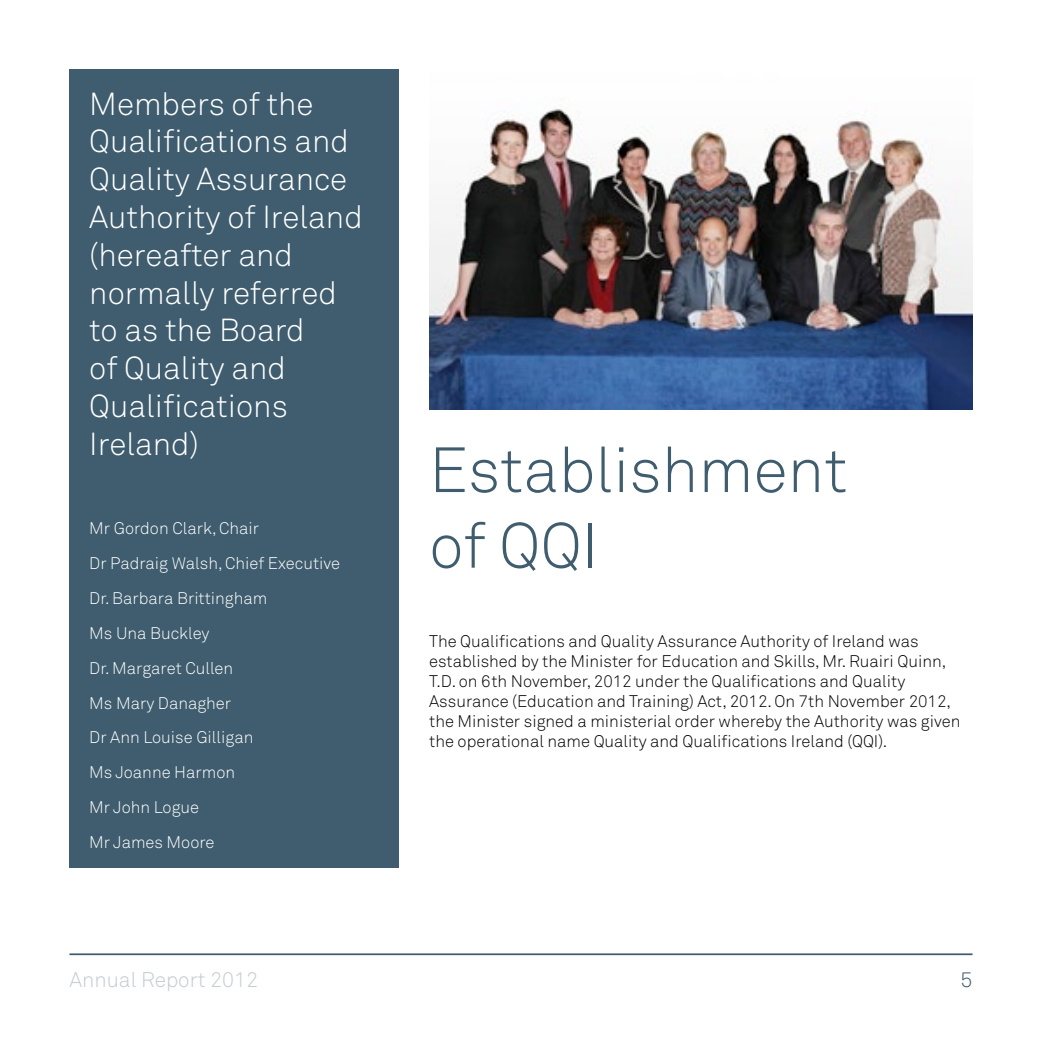
<style>
.page{position:relative;width:1042px;height:1042px;background:#fff}
.page>*{position:absolute;margin:0;border:0;box-sizing:border-box;transform-origin:0 0}
.titles{font:300 63px/75.6px "Akkurat";color:#3f5d6e}
.titles-2{font:300 31.5px/37.8px "Akkurat";color:#fff}
.t1{font:300 21px "Akkurat";color:#c4cbd1}
.t2{font:300 21px "Akkurat";color:#3f5d6e}
.body{font:300 16.62px/19.9px "Akkurat";color:#000}
.body-2{font:300 16.62px "Akkurat";color:#fff}
</style>
<div class="page">
<hr style="left:69px;top:953px;width:903px;height:2px;background:#3f5d6e">
<img style="left:429px;top:109px;width:543px;height:300px">
<div style="left:69px;top:69px;width:330px;height:799px;background:#3f5d6e"></div>
<p class="titles-2" style="left:89px;top:84px;width:275px">Members of the<br>Qualifications and<br>Quality Assurance<br>Authority of Ireland (hereafter and normally referred to as the Board<br>of Quality and<br>Qualifications<br>Ireland)</p>
<p class="body-2" style="left:89px;top:518px;width:171px">Mr Gordon Clark, Chair</p>
<p class="body-2" style="left:89px;top:553px;width:252px">Dr Padraig Walsh, Chief Executive</p>
<p class="body-2" style="left:89px;top:588px;width:180px">Dr. Barbara Brittingham</p>
<p class="body-2" style="left:89px;top:622px;width:122px">Ms Una Buckley</p>
<p class="body-2" style="left:89px;top:657px;width:145px">Dr. Margaret Cullen</p>
<p class="body-2" style="left:89px;top:692px;width:143px">Ms Mary Danagher</p>
<p class="body-2" style="left:89px;top:727px;width:166px">Dr Ann Louise Gilligan</p>
<p class="body-2" style="left:89px;top:762px;width:147px">Ms Joanne Harmon</p>
<p class="body-2" style="left:89px;top:797px;width:111px">Mr John Logue</p>
<p class="body-2" style="left:89px;top:831px;width:127px">Mr James Moore</p>
<p class="titles" style="left:429px;top:431px;width:420px">Establishment of QQI</p>
<p class="body" style="left:429px;top:631px;width:533px">The Qualifications and Quality Assurance Authority of Ireland was established by the Minister for Education and Skills, Mr. Ruairi Quinn, T.D. on 6th November, 2012 under the Qualifications and Quality Assurance (Education and Training) Act, 2012. On 7th November 2012, the Minister signed a ministerial order whereby the Authority was given the operational name Quality and Qualifications Ireland (QQI).</p>
<p class="t1" style="left:69px;top:967px;width:190px">Annual Report 2012</p>
<p class="t2" style="left:960px;top:967px;width:13px">5</p>
</div>
